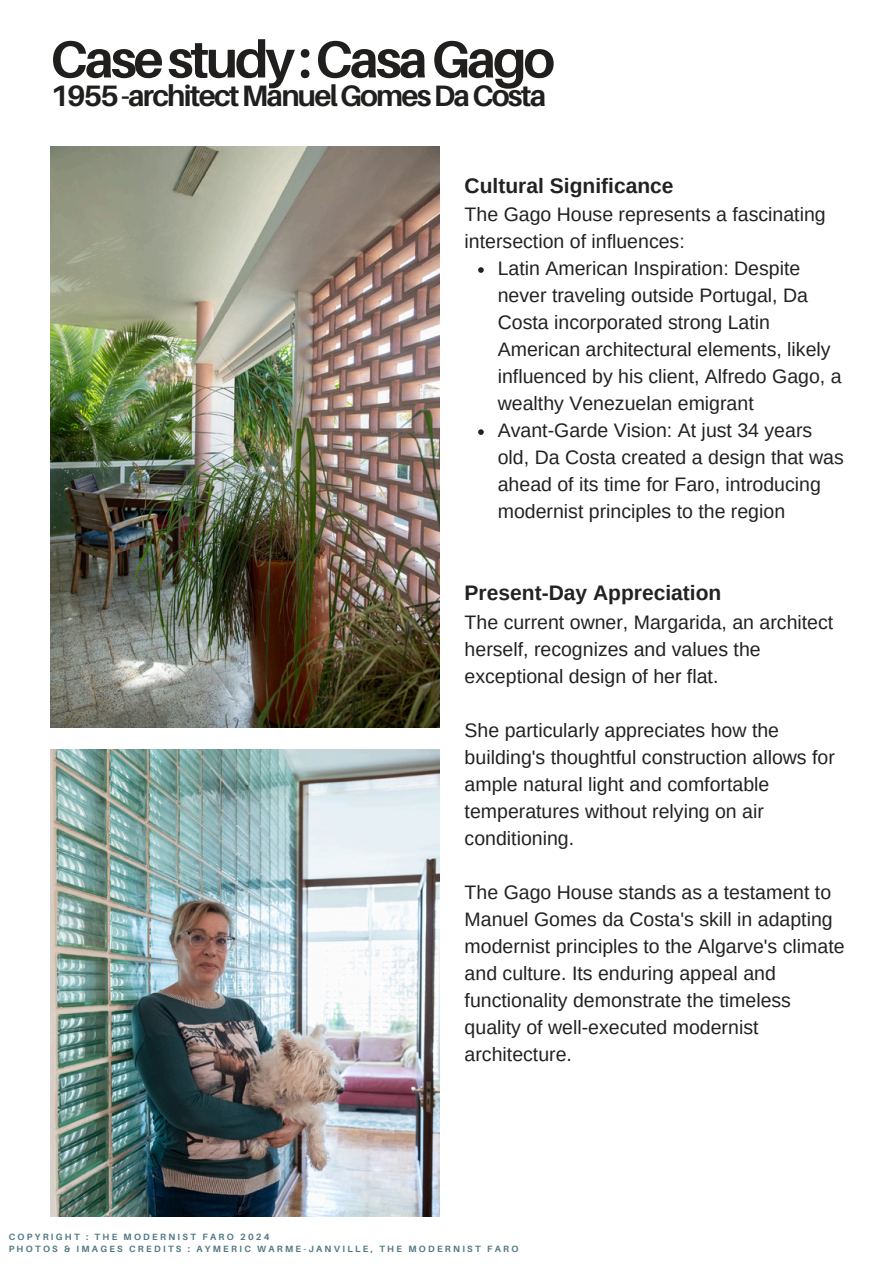
<style>
.page{position:relative;width:894px;height:1264px;background:#fff}
.page>*{position:absolute;margin:0;border:0;box-sizing:border-box;transform-origin:0 0}
.t1{font:700 52.05px "Aileron";letter-spacing:-.06em;color:#201f1e}
.t2{font:700 29.55px "Aileron";letter-spacing:-.06em;color:#201f1e}
.t3{font:700 21px "Arimo";color:#222}
.t4{font:19.5px/27px "Arimo";color:#222}
.t5{font:700 9.15px "Aileron";letter-spacing:.25em;color:#517882}
</style>
<div class="page">
<svg style="left:478px;top:267px;width:5px;height:6px"></svg>
<svg style="left:478px;top:429px;width:5px;height:6px"></svg>
<img style="left:50px;top:146px;width:390px;height:581px">
<img style="left:50px;top:749px;width:390px;height:467px">
<p class="t1" style="left:50px;top:27px;width:506px">Casestudy:CasaGago</p>
<p class="t2" style="left:50px;top:77px;width:497px">1955-architectManuelGomesDaCosta</p>
<h3 class="t3" style="left:464px;top:174px;width:210px">Cultural Significance</h3>
<h3 class="t4" style="left:464px;top:201px;width:362px">The Gago House represents a fascinating intersection of influences:</h3>
<p class="t4" style="left:497px;top:255px;width:345px">Latin American Inspiration: Despite never traveling outside Portugal, Da Costa incorporated strong Latin American architectural elements, likely influenced by his client, Alfredo Gago, a wealthy Venezuelan emigrant</p>
<p class="t4" style="left:497px;top:417px;width:347px">Avant-Garde Vision: At just 34 years old, Da Costa created a design that was ahead of its time for Faro, introducing modernist principles to the region</p>
<h3 class="t3" style="left:464px;top:581px;width:258px">Present-Day Appreciation</h3>
<h3 class="t4" style="left:464px;top:608px;width:370px">The current owner, Margarida, an architect herself, recognizes and values the exceptional design of her flat.</h3>
<h3 class="t4" style="left:464px;top:716px;width:371px">She particularly appreciates how the building's thoughtful construction allows for ample natural light and comfortable temperatures without relying on air conditioning.</h3>
<h3 class="t4" style="left:464px;top:878px;width:381px">The Gago House stands as a testament to Manuel Gomes da Costa's skill in adapting modernist principles to the Algarve's climate and culture. Its enduring appeal and functionality demonstrate the timeless quality of well-executed modernist architecture.</h3>
<p class="t5" style="left:9px;top:1230px;width:262px">COPYRIGHT : THE MODERNIST FARO 2024</p>
<p class="t5" style="left:9px;top:1243px;width:511px">PHOTOS &amp; IMAGES CREDITS : AYMERIC WARME-JANVILLE, THE MODERNIST FARO</p>
</div>
